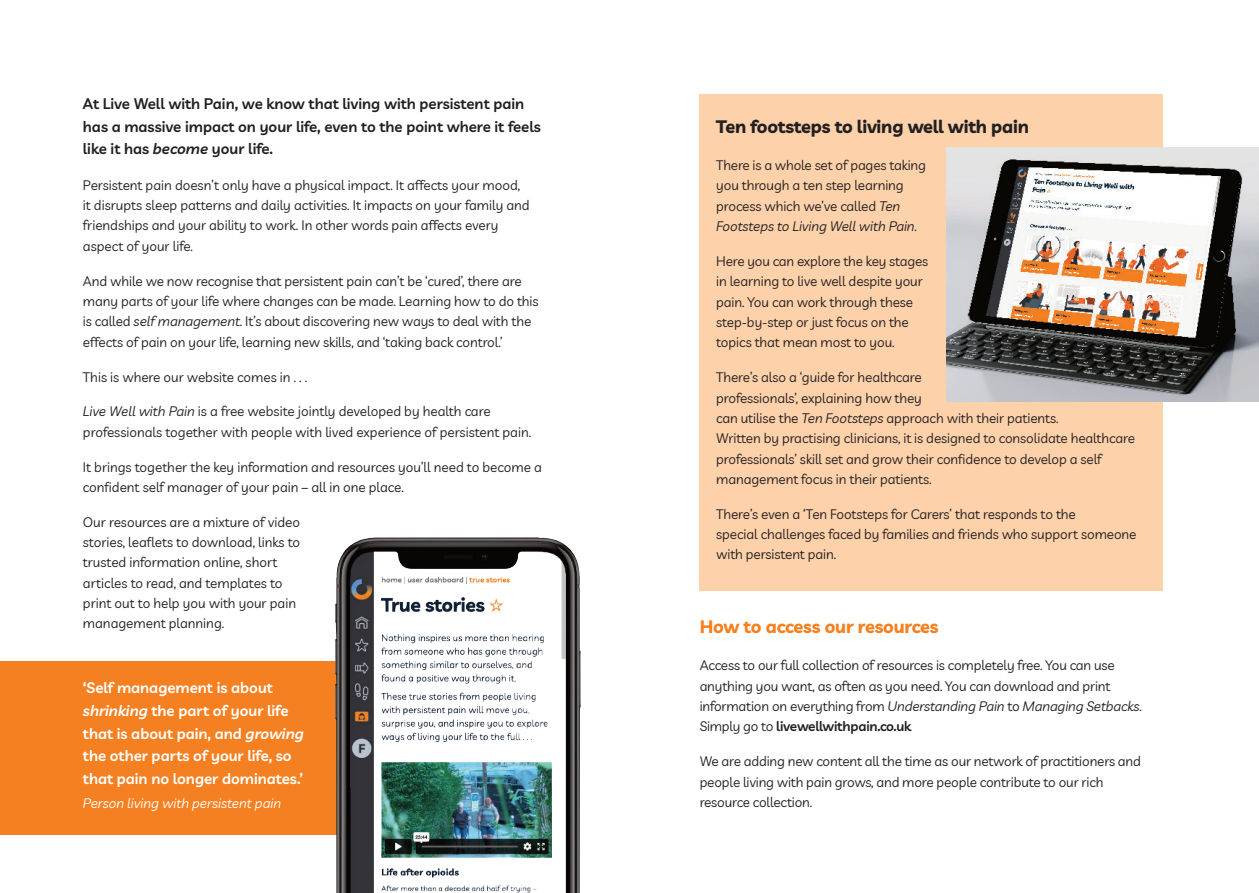
<style>
.page{position:relative;width:1259px;height:893px;background:#fff}
.page>*{position:absolute;margin:0;border:0;box-sizing:border-box;transform-origin:0 0}
.t1{font:700 18px "Livvic";letter-spacing:-.01em;color:#231f20}
.t2{font:700 18px "Livvic";letter-spacing:-.01em;color:#f58021}
.t3{font:600 15px/22.6px "Livvic";color:#231f20}
.t4{font:600 15px/22.6px "Livvic";color:#fff}
.t5{font:13.5px/20.4px "Livvic";letter-spacing:-.005em;color:#231f20}
.t6{font:italic 13.5px "Livvic";color:#fff}
.s1{font-style:italic}
.s2{font-weight:600}
</style>
<div class="page">
<div style="left:0;top:661px;width:370px;height:173px;background:#f58021"></div>
<div style="left:699px;top:94px;width:464px;height:496px;background:#fdd1aa"></div>
<img style="left:946px;top:148px;width:313px;height:254px">
<img style="left:335px;top:537px;width:245px;height:356px">
<p class="t3" style="left:83px;top:92px;width:459px">At Live Well with Pain, we know that living with persistent pain has a massive impact on your life, even to the point where it feels like it has <span class="s1">become</span> your life.</p>
<p class="t5" style="left:83px;top:175px;width:448px">Persistent pain doesn’t only have a physical impact. It affects your mood, it disrupts sleep patterns and daily activities. It impacts on your family and friendships and your ability to work. In other words pain affects every aspect of your life.</p>
<p class="t5" style="left:83px;top:270px;width:457px">And while we now recognise that persistent pain can’t be ‘cured’, there are many parts of your life where changes can be made. Learning how to do this is called <span class="s1">self management</span>. It’s about discovering new ways to deal with the effects of pain on your life, learning new skills, and ‘taking back control.’</p>
<p class="t5" style="left:83px;top:366px;width:226px">This is where our website comes in . . .</p>
<p class="t5" style="left:83px;top:401px;width:450px"><span class="s1">Live Well with Pain</span> is a free website jointly developed by health care professionals together with people with lived experience of persistent pain.</p>
<p class="t5" style="left:83px;top:456px;width:460px">It brings together the key information and resources you’ll need to become a confident self manager of your pain – all in one place.</p>
<p class="t5" style="left:83px;top:511px;width:219px">Our resources are a mixture of video stories, leaflets to download, links to trusted information online, short articles to read, and templates to print out to help you with your pain management planning.</p>
<p class="t4" style="left:83px;top:676px;width:222px">‘Self management is about <span class="s1">shrinking</span> the part of your life that is about pain, and <span class="s1">growing </span>the other parts of your life, so that pain no longer dominates.’</p>
<p class="t6" style="left:83px;top:794px;width:200px">Person living with persistent pain</p>
<p class="t1" style="left:716px;top:115px;width:314px">Ten footsteps to living well with pain</p>
<p class="t5" style="left:716px;top:155px;width:211px">There is a whole set of pages taking you through a ten step learning process which we’ve called <span class="s1">Ten<br>Footsteps to Living Well with Pain</span>.</p>
<p class="t5" style="left:716px;top:251px;width:214px">Here you can explore the key stages in learning to live well despite your pain. You can work through these step-by-step or just focus on the topics that mean most to you.</p>
<p class="t5" style="left:716px;top:367px;width:420px">There’s also a ‘guide for healthcare<br>professionals’, explaining how they<br>can utilise the <span class="s1">Ten Footsteps</span> approach with their patients.<br>Written by practising clinicians, it is designed to consolidate healthcare professionals’ skill set and grow their confidence to develop a self management focus in their patients.</p>
<p class="t5" style="left:716px;top:503px;width:422px">There’s even a ‘Ten Footsteps for Carers’ that responds to the<br>special challenges faced by families and friends who support someone with persistent pain.</p>
<p class="t2" style="left:699px;top:615px;width:240px">How to access our resources</p>
<p class="t5" style="left:699px;top:655px;width:444px">Access to our full collection of resources is completely free. You can use anything you want, as often as you need. You can download and print information on everything from <span class="s1">Understanding Pain</span> to <span class="s1">Managing Setbacks</span>.<br>Simply go to <span class="s2">livewellwithpain.co.uk</span></p>
<p class="t5" style="left:699px;top:751px;width:443px">We are adding new content all the time as our network of practitioners and people living with pain grows, and more people contribute to our rich resource collection.</p>
</div>
